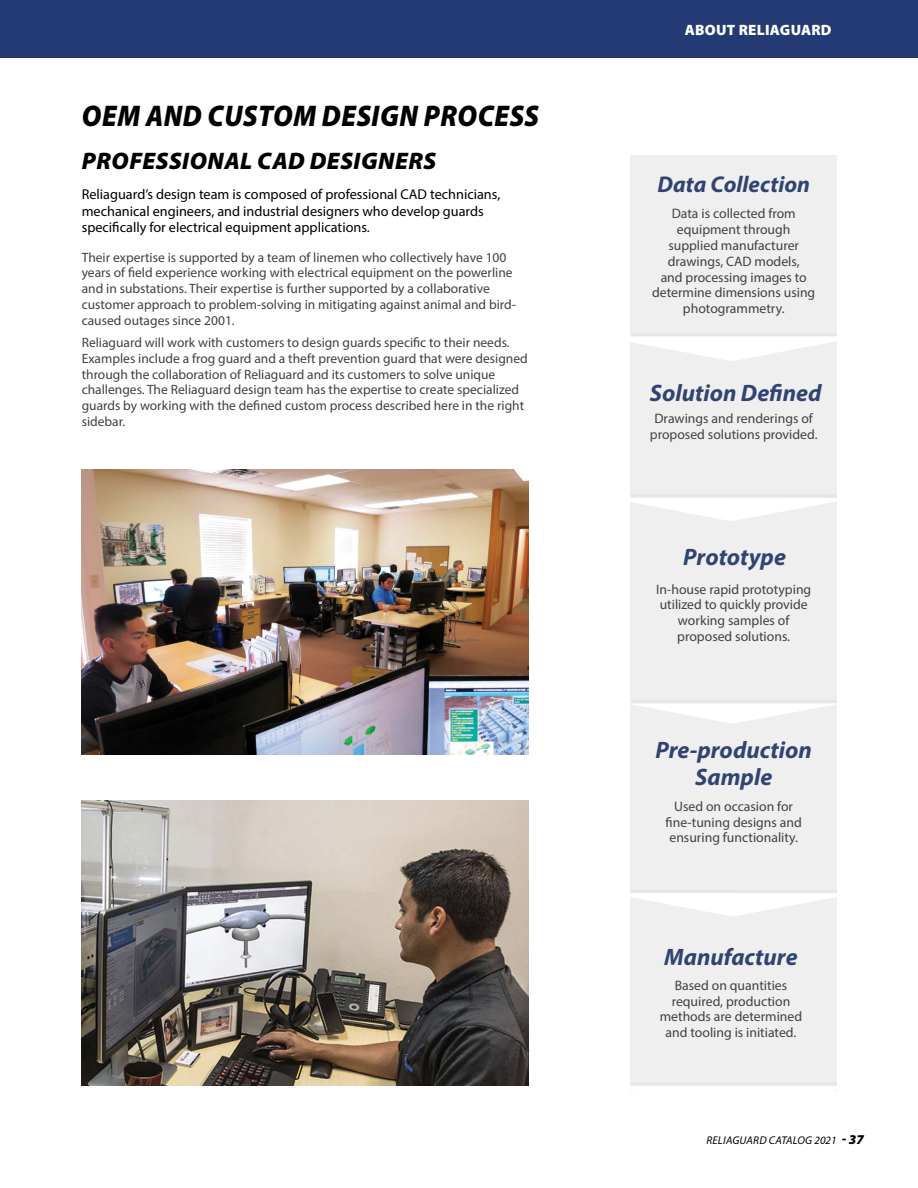
<style>
.page{position:relative;width:918px;height:1188px;background:#fff}
.page>*{position:absolute;margin:0;border:0;box-sizing:border-box;transform-origin:0 0}
.t1{font:italic 900 30px "Myriad Pro";letter-spacing:.02em;color:#000;scale:.91 1}
.t2{font:italic 900 24px "Myriad Pro";letter-spacing:.02em;color:#000}
.t3{font:italic 700 23.85px/27px "Myriad Pro";color:#304371;text-align:center}
.t4{font:italic 700 22.8px "Myriad Pro";color:#304371}
.t5{font:900 15px "Myriad Pro";letter-spacing:.02em;color:#fff}
.t6{font:14.25px/16.5px "Myriad Pro";color:#000}
.t7{font:13.8px/15.9px "Myriad Pro";color:#414042;text-align:center}
.t8{font:13.5px/15.8px "Myriad Pro";color:#414042}
.t9{font:italic 11.25px "Myriad Pro";letter-spacing:.02em;color:#000}
.s1{font-weight:900;font-size:13.5px}
</style>
<div class="page">
<img style="left:81px;top:470px;width:447px;height:284px">
<div style="left:630px;top:155px;width:207px;height:936px;background:#f0eff0"></div>
<svg style="left:630px;top:893px;width:207px;height:23px"></svg>
<svg style="left:630px;top:1086px;width:207px;height:5px"></svg>
<svg style="left:630px;top:703px;width:204px;height:21px"></svg>
<svg style="left:630px;top:498px;width:207px;height:23px"></svg>
<svg style="left:630px;top:337px;width:207px;height:24px"></svg>
<hr style="left:630px;top:333px;width:207px;height:3px;background:#e6e7e8">
<hr style="left:630px;top:494px;width:207px;height:3px;background:#e6e7e8">
<hr style="left:630px;top:700px;width:207px;height:3px;background:#e6e7e8">
<hr style="left:630px;top:890px;width:207px;height:3px;background:#e6e7e8">
<hr style="left:630px;top:1082px;width:207px;height:4px;background:#e6e7e8">
<img style="left:81px;top:800px;width:447px;height:286px">
<div style="left:0;top:0;width:918px;height:58px;background:#233a75"></div>
<h1 class="t1" style="left:82px;top:96px;width:504px">OEM AND CUSTOM DESIGN PROCESS</h1>
<h2 class="t2" style="left:82px;top:145px;width:356px">PROFESSIONAL CAD DESIGNERS</h2>
<p class="t6" style="left:82px;top:186px;width:420px">Reliaguard’s design team is composed of professional CAD technicians, mechanical engineers, and industrial designers who develop guards specifically for electrical equipment applications.</p>
<p class="t8" style="left:82px;top:249px;width:436px">Their expertise is supported by a team of linemen who collectively have 100 years of field experience working with electrical equipment on the powerline and in substations. Their expertise is further supported by a collaborative customer approach to problem-solving in mitigating against animal and bird&shy;caused outages since 2001.</p>
<p class="t8" style="left:82px;top:334px;width:448px">Reliaguard will work with customers to design guards specific to their needs.<br>Examples include a frog guard and a theft prevention guard that were designed through the collaboration of Reliaguard and its customers to solve unique challenges. The Reliaguard design team has the expertise to create specialized guards by working with the defined custom process described here in the right sidebar.</p>
<p class="t5" style="left:685px;top:21px;width:148px">ABOUT RELIAGUARD</p>
<h3 class="t4" style="left:657px;top:169px;width:154px">Data Collection</h3>
<p class="t7" style="left:652px;top:205px;width:165px">Data is collected from equipment through supplied manufacturer drawings, CAD models,<br>and processing images to determine dimensions using photogrammetry.</p>
<h3 class="t3" style="left:650px;top:378px;width:173px">Solution Defined</h3>
<p class="t7" style="left:650px;top:411px;width:169px">Drawings and renderings of proposed solutions provided.</p>
<h3 class="t3" style="left:683px;top:543px;width:104px">Prototype</h3>
<p class="t7" style="left:656px;top:581px;width:157px">In-house rapid prototyping utilized to quickly provide working samples of proposed solutions.</p>
<h3 class="t3" style="left:656px;top:735px;width:158px">Pre-production<br>Sample</h3>
<p class="t7" style="left:666px;top:798px;width:138px">Used on occasion for fine-tuning designs and ensuring functionality.</p>
<h3 class="t3" style="left:664px;top:943px;width:135px">Manufacture</h3>
<p class="t7" style="left:660px;top:977px;width:144px">Based on quantities required, production methods are determined and tooling is initiated.</p>
<p class="t9" style="left:706px;top:1133px;width:159px">RELIAGUARD CATALOG 202 1 <span class="s1">- 37</span></p>
</div>
